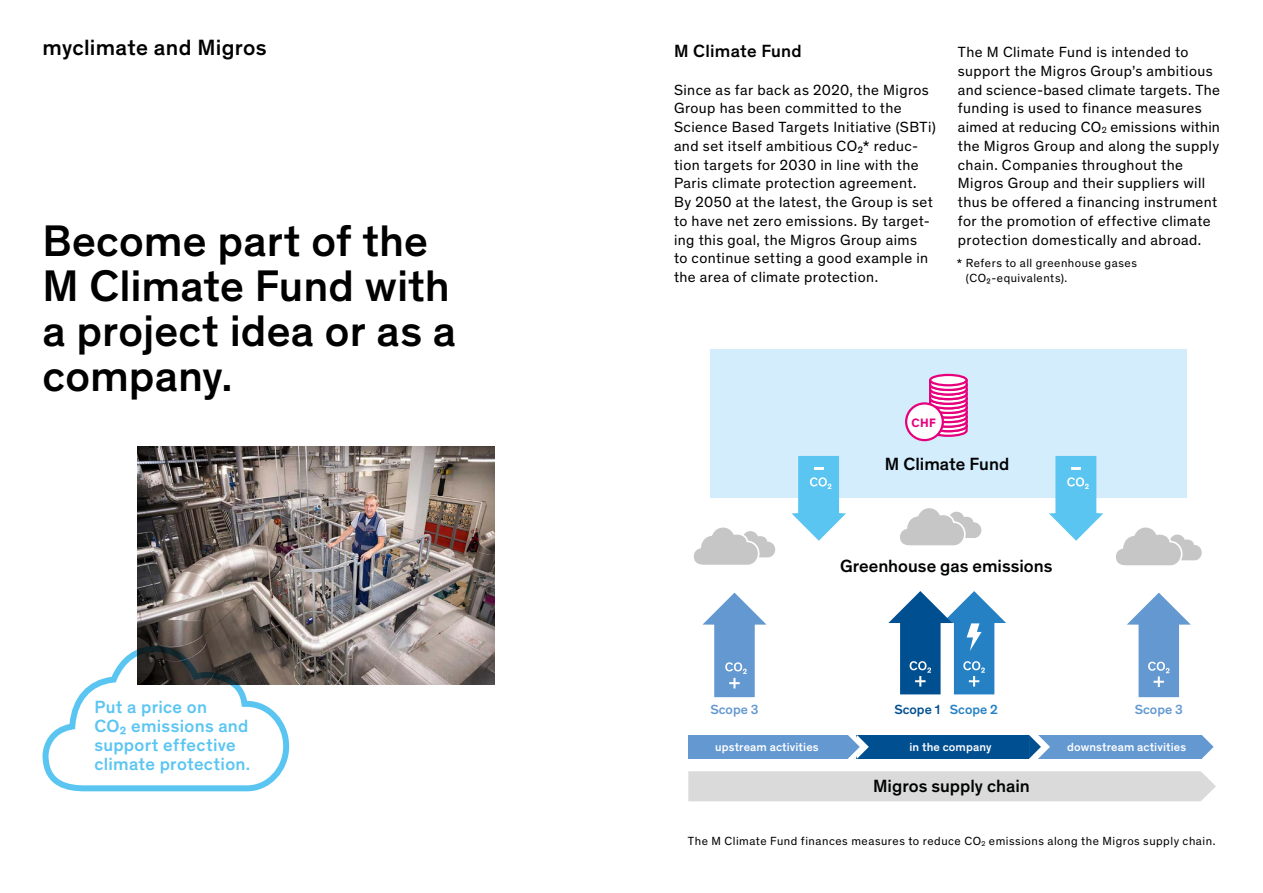
<style>
.page{position:relative;width:1263px;height:893px;background:#fff}
.page>*{position:absolute;margin:0;border:0;box-sizing:border-box;transform-origin:0 0}
.t1{font:500 45px/45px "Theinhardt";color:#000}
.t2{font:500 22.5px "Theinhardt";letter-spacing:.015em;color:#000}
.t3{font:500 18px/18.8px "Theinhardt";letter-spacing:.015em;color:#5bc5f2}
.t4{font:500 18px "Theinhardt";color:#010202}
.t5{font:500 18px "Theinhardt";letter-spacing:.01em;color:#000}
.t6{font:15px/18.8px "Theinhardt";letter-spacing:.025em;color:#000}
.t7{font:500 13.5px "Theinhardt";color:#6398d1}
.t8{font:500 13.5px "Theinhardt";color:#004f91}
.t9{font:700 12.45px "Theinhardt";color:#e6007d}
.t10{font:12px/15px "Theinhardt";letter-spacing:.04em;color:#000}
.t11{font:500 12px "Theinhardt";letter-spacing:.01em;color:#fff}
.s1{font-size:9px}
.s2{color:#2581c4}
</style>
<div class="page">
<img style="left:137px;top:446px;width:357px;height:238px">
<svg style="left:42px;top:643px;width:250px;height:149px"></svg>
<div style="left:1038px;top:735px;width:164px;height:24px;background:#6398d1"></div>
<svg style="left:1202px;top:735px;width:12px;height:24px"></svg>
<div style="left:857px;top:735px;width:172px;height:24px;background:#004f91"></div>
<svg style="left:1029px;top:735px;width:21px;height:24px"></svg>
<div style="left:688px;top:735px;width:160px;height:24px;background:#6398d1"></div>
<svg style="left:848px;top:735px;width:21px;height:24px"></svg>
<div style="left:711px;top:349px;width:476px;height:149px;background:#d4edfc"></div>
<div style="left:954px;top:619px;width:40px;height:75px;background:#2581c4"></div>
<div style="left:714px;top:620px;width:41px;height:77px;background:#6398d1"></div>
<svg style="left:702px;top:593px;width:64px;height:32px"></svg>
<div style="left:900px;top:619px;width:40px;height:75px;background:#004f91"></div>
<div style="left:1138px;top:620px;width:41px;height:77px;background:#6398d1"></div>
<svg style="left:1127px;top:593px;width:64px;height:32px"></svg>
<svg style="left:910px;top:661px;width:21px;height:25px"></svg>
<svg style="left:963px;top:661px;width:22px;height:25px"></svg>
<svg style="left:725px;top:662px;width:22px;height:26px"></svg>
<svg style="left:1148px;top:662px;width:21px;height:25px"></svg>
<svg style="left:888px;top:591px;width:118px;height:60px"></svg>
<svg style="left:1116px;top:527px;width:86px;height:39px"></svg>
<svg style="left:693px;top:527px;width:83px;height:38px"></svg>
<svg style="left:900px;top:508px;width:82px;height:38px"></svg>
<svg style="left:792px;top:456px;width:54px;height:85px"></svg>
<svg style="left:1049px;top:456px;width:54px;height:85px"></svg>
<svg style="left:929px;top:378px;width:39px;height:60px;background:#ee6eb5"></svg>
<svg style="left:930px;top:375px;width:36px;height:10px"></svg>
<div style="left:929px;top:374px;width:39px;height:12px;border:2px solid #e6007d;border-radius:50%"></div>
<div style="left:906px;top:403px;width:37px;height:37px;background:#fff;border-radius:50%"></div>
<div style="left:905px;top:402px;width:39px;height:39px;border:2px solid #e6007d;border-radius:50%"></div>
<div style="left:688px;top:771px;width:513px;height:30px;background:#dadada"></div>
<svg style="left:1196px;top:771px;width:20px;height:30px"></svg>
<h2 class="t2" style="left:43px;top:30px;width:226px">myclimate and Migros</h2>
<p class="t5" style="left:674px;top:38px;width:129px">M Climate Fund</p>
<p class="t6" style="left:674px;top:79px;width:263px">Since as far back as 2020, the Migros Group has been committed to the Science Based Targets Initiative (SBTi) and set itself ambitious CO₂* reduc&shy;tion targets for 2030 in line with the Paris climate protection agreement.<br>By 2050 at the latest, the Group is set to have net zero emissions. By target&shy;ing this goal, the Migros Group aims<br>to continue setting a good example in the area of climate protection.</p>
<h1 class="t1" style="left:43px;top:215px;width:415px">Become part of the<br>M Climate Fund with a project idea or as a company.</h1>
<p class="t9" style="left:911px;top:413px;width:26px">CHF</p>
<p class="t6" style="left:958px;top:42px;width:264px">The M Climate Fund is intended to support the Migros Group’s ambitious and science-based climate targets. The funding is used to finance measures aimed at reducing CO<span class="s1">2</span> emissions within the Migros Group and along the supply chain. Companies throughout the Migros Group and their suppliers will thus be offered a financing instrument for the promotion of effective climate protection domestically and abroad.</p>
<p class="t10" style="left:966px;top:255px;width:173px;text-indent:-9px">* Refers to all greenhouse gases (CO₂-equivalents).</p>
<p class="t4" style="left:885px;top:450px;width:126px">M Climate Fund</p>
<p class="t3" style="left:94px;top:697px;width:157px">Put a price on<br>CO₂ emissions and support effective climate protection.</p>
<p class="t4" style="left:840px;top:552px;width:214px">Greenhouse gas emissions</p>
<p class="t7" style="left:710px;top:700px;width:50px">Scope 3</p>
<p class="t8" style="left:894px;top:700px;width:105px">Scope 1 <span class="s2">Scope 2</span></p>
<p class="t7" style="left:1135px;top:700px;width:50px">Scope 3</p>
<p class="t11" style="left:715px;top:738px;width:105px">upstream activities</p>
<p class="t11" style="left:909px;top:738px;width:84px">in the company</p>
<p class="t11" style="left:1067px;top:738px;width:121px">downstream activities</p>
<p class="t4" style="left:873px;top:773px;width:158px">Migros supply chain</p>
<p class="t10" style="left:688px;top:832px;width:529px">The M Climate Fund finances measures to reduce CO<sub>2</sub> emissions along the Migros supply chain.</p>
</div>
